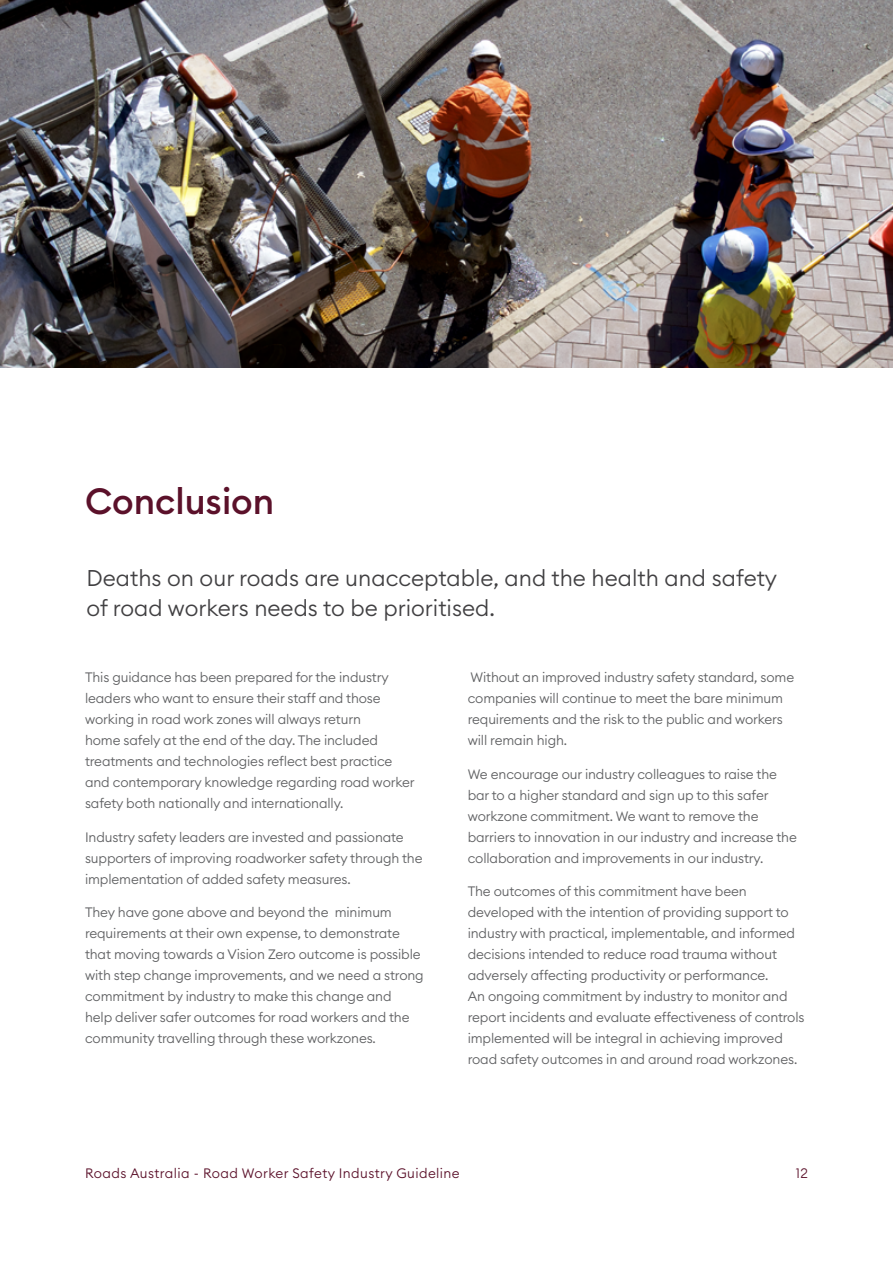
<style>
.page{position:relative;width:893px;height:1263px;background:#fff}
.page>*{position:absolute;margin:0;border:0;box-sizing:border-box;transform-origin:0 0}
.t1{font:500 36px "Euclid Circular B";color:#5b112a}
.t2{font:300 22.5px/30px "Euclid Circular B";color:#414042}
.t3{font:300 13.5px/21px "Euclid Circular B";letter-spacing:-.01em;color:#5f6062}
.t4{font:300 13.5px "Euclid Circular B";letter-spacing:.03em;color:#5b112a}
</style>
<div class="page">
<img style="left:0;top:0;width:893px;height:368px">
<h1 class="t1" style="left:85px;top:478px;width:191px">Conclusion</h1>
<h2 class="t2" style="left:87px;top:563px;width:692px">Deaths on our roads are unacceptable, and the health and safety of road workers needs to be prioritised.</h2>
<p class="t3" style="left:85px;top:666px;width:331px">This guidance has been prepared for the industry leaders who want to ensure their staff and those working in road work zones will always return<br>home safely at the end of the day. The included treatments and technologies reflect best practice and contemporary knowledge regarding road worker safety both nationally and internationally.</p>
<p class="t3" style="left:85px;top:826px;width:339px">Industry safety leaders are invested and passionate supporters of improving roadworker safety through the implementation of added safety measures.</p>
<p class="t3" style="left:85px;top:902px;width:340px">They have gone above and beyond the minimum requirements at their own expense, to demonstrate that moving towards a Vision Zero outcome is possible with step change improvements, and we need a strong commitment by industry to make this change and<br>help deliver safer outcomes for road workers and the community travelling through these workzones.</p>
<p class="t3" style="left:468px;top:666px;width:328px">Without an improved industry safety standard, some companies will continue to meet the bare minimum requirements and the risk to the public and workers will remain high.</p>
<p class="t3" style="left:468px;top:763px;width:331px">We encourage our industry colleagues to raise the bar to a higher standard and sign up to this safer workzone commitment. We want to remove the barriers to innovation in our industry and increase the collaboration and improvements in our industry.</p>
<p class="t3" style="left:468px;top:881px;width:338px">The outcomes of this commitment have been developed with the intention of providing support to industry with practical, implementable, and informed decisions intended to reduce road trauma without adversely affecting productivity or performance.<br>An ongoing commitment by industry to monitor and report incidents and evaluate effectiveness of controls implemented will be integral in achieving improved road safety outcomes in and around road workzones.</p>
<p class="t4" style="left:85px;top:1164px;width:376px">Roads Australia - Road Worker Safety Industry Guideline</p>
<p class="t4" style="left:796px;top:1164px;width:14px">12</p>
</div>
